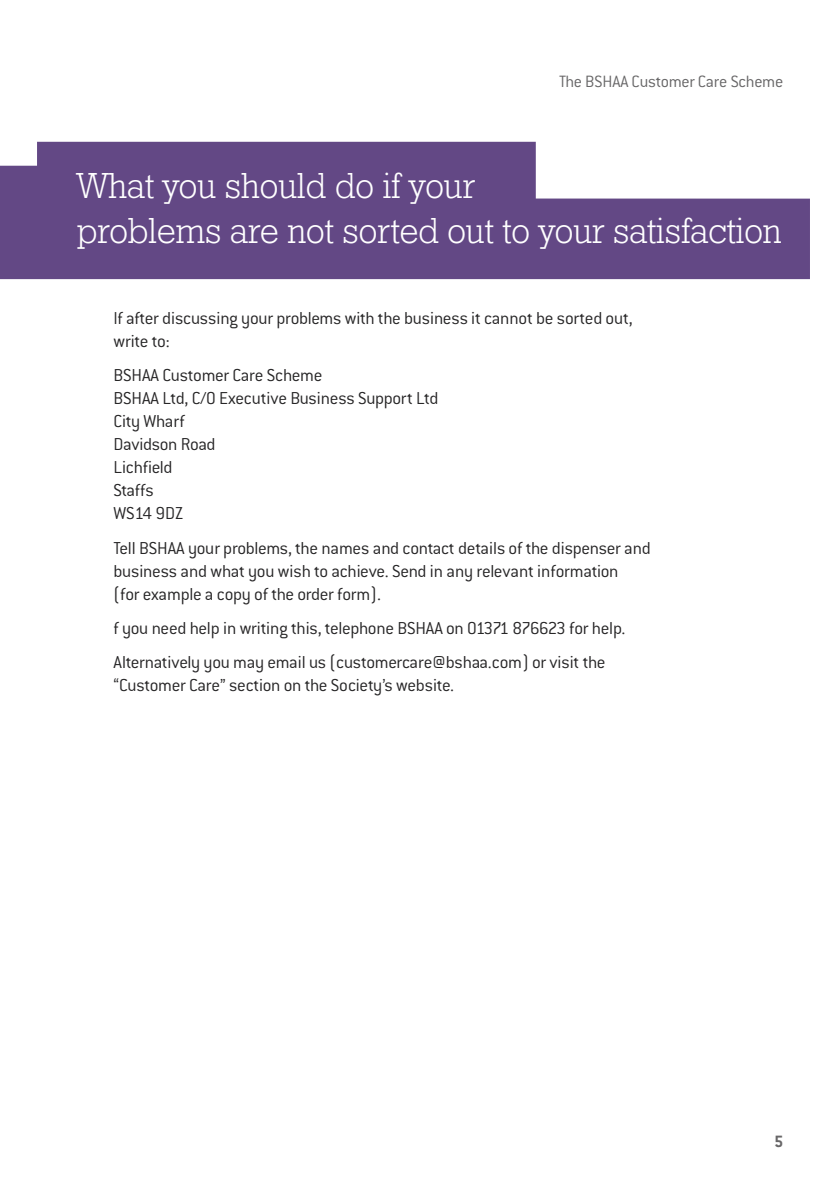
<style>
.page{position:relative;width:840px;height:1191px;background:#fff}
.page>*{position:absolute;margin:0;border:0;box-sizing:border-box;transform-origin:0 0}
.t1{font:36px/45px "Geometric Slab 712 BT Light A";color:#fff}
.t2{font:300 19px/23px "ITC Conduit LTCE";letter-spacing:-.015em;color:#272627}
.t3{font:300 18px "ITC Conduit LTCE";letter-spacing:-.015em;color:#686768}
.t4{font:700 18px "ITC Conduit LTCE";color:#686768}
</style>
<div class="page">
<svg style="left:0;top:142px;width:809px;height:137px;background:#7a6397"></svg>
<p class="t3" style="left:558px;top:76px;width:225px">The BSHAA Customer Care Scheme</p>
<h1 class="t1" style="left:77px;top:166px;width:706px">What you should do if your<br>problems are not sorted out to your satisfaction</h1>
<p class="t2" style="left:113px;top:308px;width:520px">If after discussing your problems with the business it cannot be sorted out, write to:</p>
<p class="t2" style="left:113px;top:366px;width:326px">BSHAA Customer Care Scheme<br>BSHAA Ltd, C/O Executive Business Support Ltd<br>City Wharf<br>Davidson Road<br>Lichfield<br>Staffs<br>WS14 9DZ</p>
<p class="t2" style="left:113px;top:538px;width:538px">Tell BSHAA your problems, the names and contact details of the dispenser and business and what you wish to achieve. Send in any relevant information<br>(for example a copy of the order form).</p>
<p class="t2" style="left:113px;top:613px;width:513px;line-height:34.4px">f you need help in writing this, telephone BSHAA on 01371 876623 for help.<br>Alternatively you may email us (customercare@bshaa.com) or visit the</p>
<p class="t2" style="left:113px;top:676px;width:342px">“Customer Care” section on the Society’s website.</p>
<p class="t4" style="left:773px;top:1136px;width:11px">5</p>
</div>
